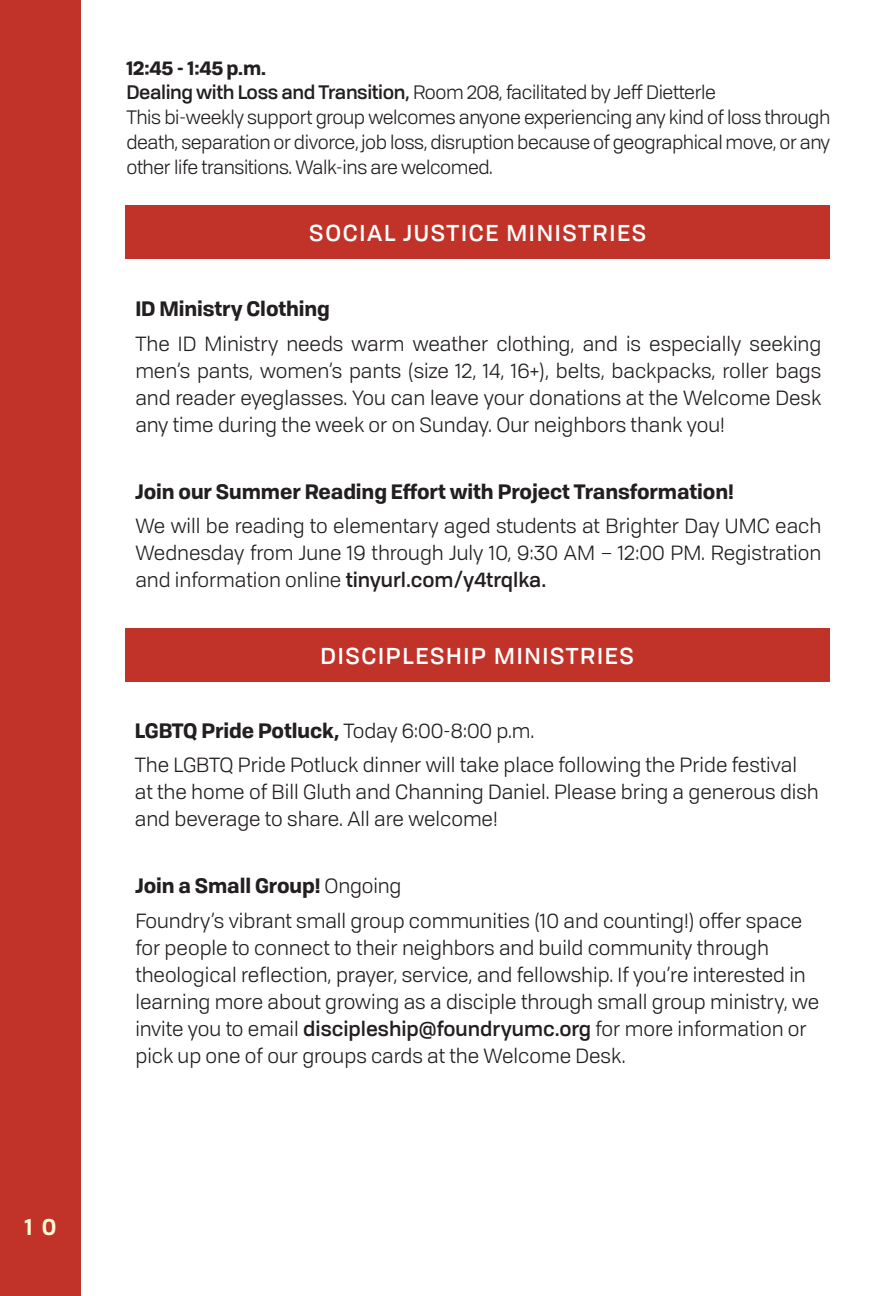
<style>
.page{position:relative;width:891px;height:1296px;background:#fff}
.page>*{position:absolute;margin:0;border:0;box-sizing:border-box;transform-origin:0 0}
.t1{font:500 22.5px "Tofino Pro Personal";letter-spacing:.075em;color:#fff}
.t2{font:600 22.5px "Tofino Pro Personal";color:#fffbd6}
.t3{font:20.25px/27px "Tofino Pro Personal";color:#231f20;text-align:justify}
.t4{font:700 20.25px "Tofino Pro Personal";letter-spacing:-.005em;color:#231f20}
.t5{font:19.12px/24.8px "Tofino Pro Personal";letter-spacing:-.02em;color:#231f20;text-align:justify}
.t6{font:700 19.12px "Tofino Pro Personal";color:#231f20}
.s1{font-weight:500}
.s2{font-weight:400}
</style>
<div class="page">
<div style="left:0;top:0;width:81px;height:1296px;background:#c13329"></div>
<div style="left:125px;top:628px;width:705px;height:54px;background:#c13329"></div>
<div style="left:125px;top:206px;width:705px;height:53px;background:#c13329"></div>
<p class="t2" style="left:25px;top:1209px;width:33px">1 0</p>
<p class="t6" style="left:126px;top:52px;width:142px">12:45 - 1:45 p.m.</p>
<p class="t5" style="left:126px;top:79px;width:591px"><span class="s1">Dealing with Loss and Transition,</span> Room 208, facilitated by Jeff Dietterle</p>
<p class="t5" style="left:126px;top:104px;width:705px">This bi-weekly support group welcomes anyone experiencing any kind of loss through death, separation or divorce, job loss, disruption because of geographical move, or any other life transitions. Walk-ins are welcomed.</p>
<p class="t1" style="left:309px;top:215px;width:339px">SOCIAL JUSTICE MINISTRIES</p>
<p class="t4" style="left:135px;top:292px;width:196px">ID Ministry Clothing</p>
<p class="t3" style="left:135px;top:329px;width:687px">The ID Ministry needs warm weather clothing, and is especially seeking men’s pants, women’s pants (size 12, 14, 16+), belts, backpacks, roller bags and reader eyeglasses. You can leave your donations at the Welcome Desk any time during the week or on Sunday. Our neighbors thank you!</p>
<p class="t4" style="left:135px;top:475px;width:600px">Join our Summer Reading Effort with Project Transformation!</p>
<p class="t3" style="left:135px;top:511px;width:687px">We will be reading to elementary aged students at Brighter Day UMC each Wednesday from June 19 through July 10, 9:30 AM – 12:00 PM. Registration and information online <span class="s1">tinyurl.com/y4trqlka.</span></p>
<p class="t1" style="left:320px;top:638px;width:315px">DISCIPLESHIP MINISTRIES</p>
<p class="t4" style="left:135px;top:714px;width:401px">LGBTQ Pride Potluck, <span class="s2">Today 6:00-8:00 p.m.</span></p>
<p class="t3" style="left:135px;top:750px;width:686px;text-align:left">The LGBTQ Pride Potluck dinner will take place following the Pride festival at the home of Bill Gluth and Channing Daniel. Please bring a generous dish and beverage to share. All are welcome!</p>
<p class="t4" style="left:135px;top:869px;width:268px">Join a Small Group! <span class="s2">Ongoing</span></p>
<p class="t3" style="left:135px;top:906px;width:685px;text-align:left">Foundry’s vibrant small group communities (10 and counting!) offer space for people to connect to their neighbors and build community through theological reflection, prayer, service, and fellowship. If you’re interested in learning more about growing as a disciple through small group ministry, we invite you to email <span class="s1">discipleship@foundryumc.org</span> for more information or pick up one of our groups cards at the Welcome Desk.</p>
</div>
